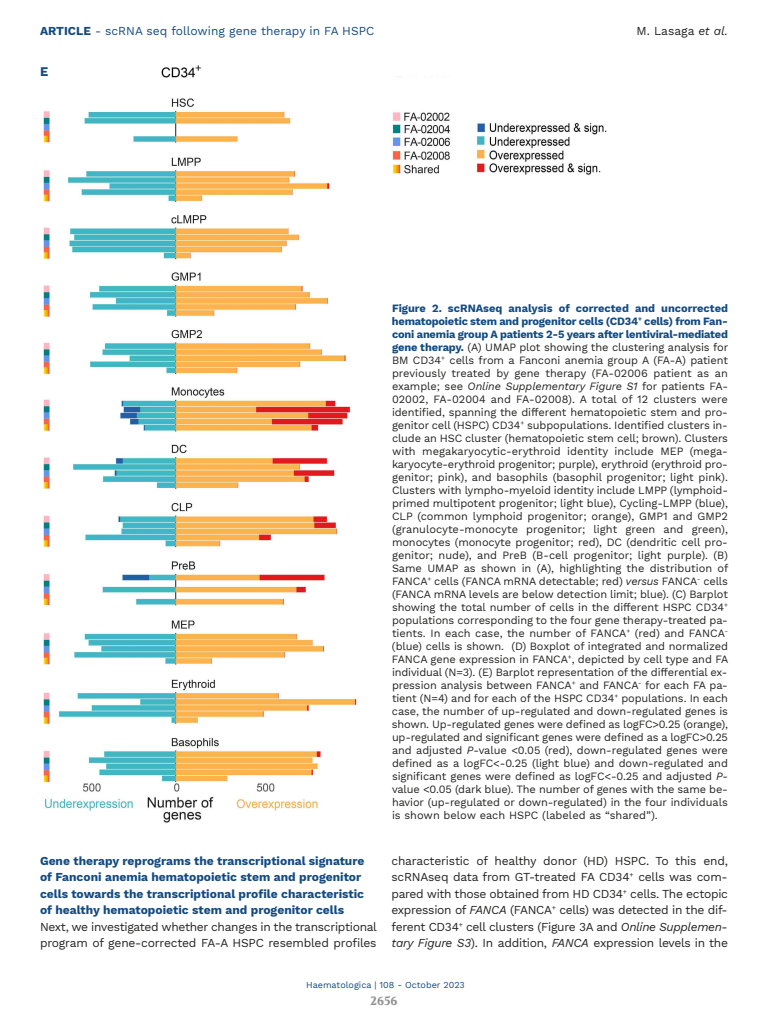
<style>
.page{position:relative;width:768px;height:1024px;background:#fff}
.page>*{position:absolute;margin:0;border:0;box-sizing:border-box;transform-origin:0 0}
.t1{font:700 13px "Work Sans";color:#134a80}
.t2{font:12px/16.5px "Work Sans";letter-spacing:-.025em;color:#222221}
.t3{font:700 12px/16.5px "Work Sans";color:#134a80}
.t4{font:12px "Work Sans";color:#134a80}
.t5{font:700 12px "Volkhov";color:#919190}
.t6{font:11px/13px "Work Sans";color:#222221;text-align:justify}
.t7{font:9px "Work Sans";color:#134a80}
.s1{font-weight:700}
.s2{font-style:italic}
.s3{font-weight:700;color:#134a80}
</style>
<div class="page">
<img style="left:43px;top:65px;width:564px;height:758px">
<p class="t4" style="left:40px;top:24px;width:336px"><span class="s1">ARTICLE</span> - scRNA seq following gene therapy in FA HSPC</p>
<p class="t2" style="left:637px;top:23px;width:93px">M. Lasaga <span class="s2">et al.</span></p>
<p class="t1" style="left:40px;top:64px;width:10px">E</p>
<p class="t6" style="left:392px;top:302px;width:338px"><span class="s3">Figure 2. scRNAseq analysis of corrected and uncorrected hematopoietic stem and progenitor cells (CD34</span><sup>+</sup> <span class="s3">cells) from Fan&shy;coni anemia group A patients 2-5 years after lentiviral-mediated gene therapy.</span> (A) UMAP plot showing the clustering analysis for BM CD34<sup>+</sup> cells from a Fanconi anemia group A (FA-A) patient previously treated by gene therapy (FA-02006 patient as an example; see <span class="s2">Online Supplementary Figure S1</span> for patients FA-02002, FA-02004 and FA-02008). A total of 12 clusters were identified, spanning the different hematopoietic stem and pro&shy;genitor cell (HSPC) CD34<sup>+</sup> subpopulations. Identified clusters in&shy;clude an HSC cluster (hematopoietic stem cell; brown). Clusters with megakaryocytic-erythroid identity include MEP (mega&shy;karyocyte-erythroid progenitor; purple), erythroid (erythroid pro&shy;genitor; pink), and basophils (basophil progenitor; light pink).<br>Clusters with lympho-myeloid identity include LMPP (lymphoid&shy;primed multipotent progenitor; light blue), Cycling-LMPP (blue), CLP (common lymphoid progenitor; orange), GMP1 and GMP2 (granulocyte-monocyte progenitor; light green and green), monocytes (monocyte progenitor; red), DC (dendritic cell pro&shy;genitor; nude), and PreB (B-cell progenitor; light purple). (B)<br>Same UMAP as shown in (A), highlighting the distribution of FANCA<sup>+</sup> cells (FANCA mRNA detectable; red) <span class="s2">versus</span> FANCA<sup>-</sup> cells (FANCA mRNA levels are below detection limit; blue). (C) Barplot showing the total number of cells in the different HSPC CD34<sup>+ </sup>populations corresponding to the four gene therapy-treated pa&shy;tients. In each case, the number of FANCA<sup>+</sup> (red) and FANCA<sup>-</sup>(blue) cells is shown. (D) Boxplot of integrated and normalized FANCA gene expression in FANCA<sup>+</sup>, depicted by cell type and FA individual (N=3). (E) Barplot representation of the differential ex&shy;pression analysis between FANCA<sup>+</sup> and FANCA<sup>-</sup> for each FA pa&shy;tient (N=4) and for each of the HSPC CD34<sup>+</sup> populations. In each case, the number of up-regulated and down-regulated genes is shown. Up-regulated genes were defined as logFC&gt;0.25 (orange), up-regulated and significant genes were defined as a logFC&gt;0.25 and adjusted <span class="s2">P</span>-value &lt;0.05 (red), down-regulated genes were defined as a logFC&lt;-0.25 (light blue) and down-regulated and significant genes were defined as logFC&lt;-0.25 and adjusted <span class="s2">P&shy;</span>value &lt;0.05 (dark blue). The number of genes with the same be&shy;havior (up-regulated or down-regulated) in the four individuals is shown below each HSPC (labeled as “shared”).</p>
<p class="t2" style="left:391px;top:853px;width:338px;text-align:justify">characteristic of healthy donor (HD) HSPC. To this end, scRNAseq data from GT-treated FA CD34<sup>+</sup> cells was com&shy;pared with those obtained from HD CD34<sup>+</sup> cells. The ectopic expression of <span class="s2">FANCA</span> (FANCA<sup>+</sup> cells) was detected in the dif&shy;ferent CD34<sup>+</sup> cell clusters (Figure 3A and <span class="s2">Online Supplemen&shy;tary Figure S3</span>). In addition, <span class="s2">FANCA</span> expression levels in the</p>
<p class="t7" style="left:306px;top:979px;width:160px">Haematologica | 108 - October 2023</p>
<p class="t5" style="left:371px;top:993px;width:28px">2656</p>
<p class="t3" style="left:40px;top:853px;width:326px">Gene therapy reprograms the transcriptional signature of Fanconi anemia hematopoietic stem and progenitor cells towards the transcriptional profile characteristic of healthy hematopoietic stem and progenitor cells</p>
<p class="t2" style="left:40px;top:919px;width:338px">Next, we investigated whether changes in the transcriptional program of gene-corrected FA-A HSPC resembled profiles</p>
</div>
